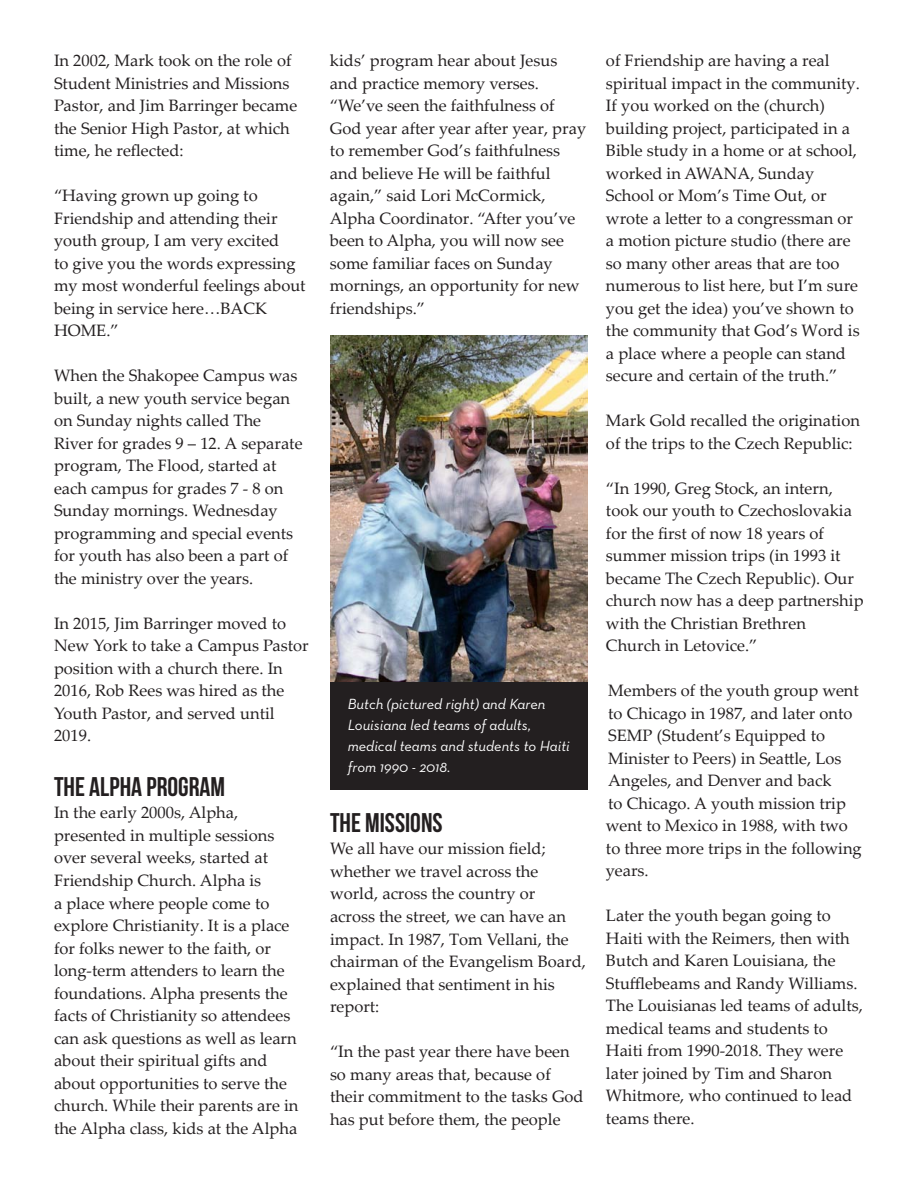
<style>
.page{position:relative;width:918px;height:1188px;background:#fff}
.page>*{position:absolute;margin:0;border:0;box-sizing:border-box;transform-origin:0 0}
.t1{font:700 27px "Bebas Neue";color:#231f20}
.t2{font:16.5px/22.5px "Palatino Linotype";color:#231f20}
.t3{font:italic 15px/21px "Neutra Text";color:#fff}
</style>
<div class="page">
<img style="left:330px;top:335px;width:258px;height:347px">
<div style="left:330px;top:682px;width:258px;height:108px;background:#231f20"></div>
<p class="t2" style="left:54px;top:49px;width:245px">In 2002, Mark took on the role of<br>Student Ministries and Missions<br>Pastor, and Jim Barringer became the Senior High Pastor, at which time, he reflected:</p>
<p class="t2" style="left:54px;top:184px;width:253px">“Having grown up going to<br>Friendship and attending their youth group, I am very excited<br>to give you the words expressing my most wonderful feelings about being in service here…BACK<br>HOME.”</p>
<p class="t2" style="left:54px;top:364px;width:250px">When the Shakopee Campus was built, a new youth service began on Sunday nights called The<br>River for grades 9 – 12. A separate program, The Flood, started at each campus for grades 7 - 8 on<br>Sunday mornings. Wednesday programming and special events for youth has also been a part of the ministry over the years.</p>
<p class="t2" style="left:54px;top:611px;width:256px">In 2015, Jim Barringer moved to<br>New York to take a Campus Pastor position with a church there. In<br>2016, Rob Rees was hired as the<br>Youth Pastor, and served until<br>2019.</p>
<p class="t1" style="left:54px;top:772px;width:173px">THE ALPHA PROGRAM</p>
<p class="t2" style="left:54px;top:801px;width:246px">In the early 2000s, Alpha, presented in multiple sessions over several weeks, started at<br>Friendship Church. Alpha is<br>a place where people come to explore Christianity. It is a place for folks newer to the faith, or long-term attenders to learn the foundations. Alpha presents the facts of Christianity so attendees can ask questions as well as learn about their spiritual gifts and about opportunities to serve the church. While their parents are in the Alpha class, kids at the Alpha</p>
<p class="t2" style="left:330px;top:49px;width:229px">kids’ program hear about Jesus and practice memory verses.</p>
<p class="t2" style="left:330px;top:94px;width:258px">“We’ve seen the faithfulness of<br>God year after year after year, pray to remember God’s faithfulness and believe He will be faithful again,” said Lori McCormick,<br>Alpha Coordinator. “After you’ve been to Alpha, you will now see some familiar faces on Sunday mornings, an opportunity for new friendships.”</p>
<p class="t3" style="left:348px;top:693px;width:224px">Butch (pictured right) and Karen<br>Louisiana led teams of adults, medical teams and students to Haiti from 1990 - 2018.</p>
<p class="t1" style="left:330px;top:808px;width:114px">THE MISSIONS</p>
<p class="t2" style="left:330px;top:837px;width:257px">We all have our mission field; whether we travel across the world, across the country or<br>across the street, we can have an impact. In 1987, Tom Vellani, the chairman of the Evangelism Board, explained that sentiment in his report:</p>
<p class="t2" style="left:330px;top:1040px;width:255px">“In the past year there have been so many areas that, because of their commitment to the tasks God has put before them, the people</p>
<p class="t2" style="left:606px;top:49px;width:255px">of Friendship are having a real spiritual impact in the community.<br>If you worked on the (church) building project, participated in a<br>Bible study in a home or at school, worked in AWANA, Sunday<br>School or Mom’s Time Out, or wrote a letter to a congressman or a motion picture studio (there are so many other areas that are too numerous to list here, but I’m sure you get the idea) you’ve shown to the community that God’s Word is a place where a people can stand secure and certain of the truth.”</p>
<p class="t2" style="left:606px;top:409px;width:255px">Mark Gold recalled the origination of the trips to the Czech Republic:</p>
<p class="t2" style="left:606px;top:476px;width:259px">“In 1990, Greg Stock, an intern, took our youth to Czechoslovakia for the first of now 18 years of summer mission trips (in 1993 it became The Czech Republic). Our church now has a deep partnership with the Christian Brethren<br>Church in Letovice.”</p>
<p class="t2" style="left:606px;top:679px;width:257px">Members of the youth group went to Chicago in 1987, and later onto<br>SEMP (Student’s Equipped to<br>Minister to Peers) in Seattle, Los<br>Angeles, and Denver and back<br>to Chicago. A youth mission trip went to Mexico in 1988, with two to three more trips in the following years.</p>
<p class="t2" style="left:606px;top:904px;width:258px">Later the youth began going to<br>Haiti with the Reimers, then with<br>Butch and Karen Louisiana, the<br>Stufflebeams and Randy Williams.<br>The Louisianas led teams of adults, medical teams and students to<br>Haiti from 1990-2018. They were later joined by Tim and Sharon<br>Whitmore, who continued to lead teams there.</p>
</div>
